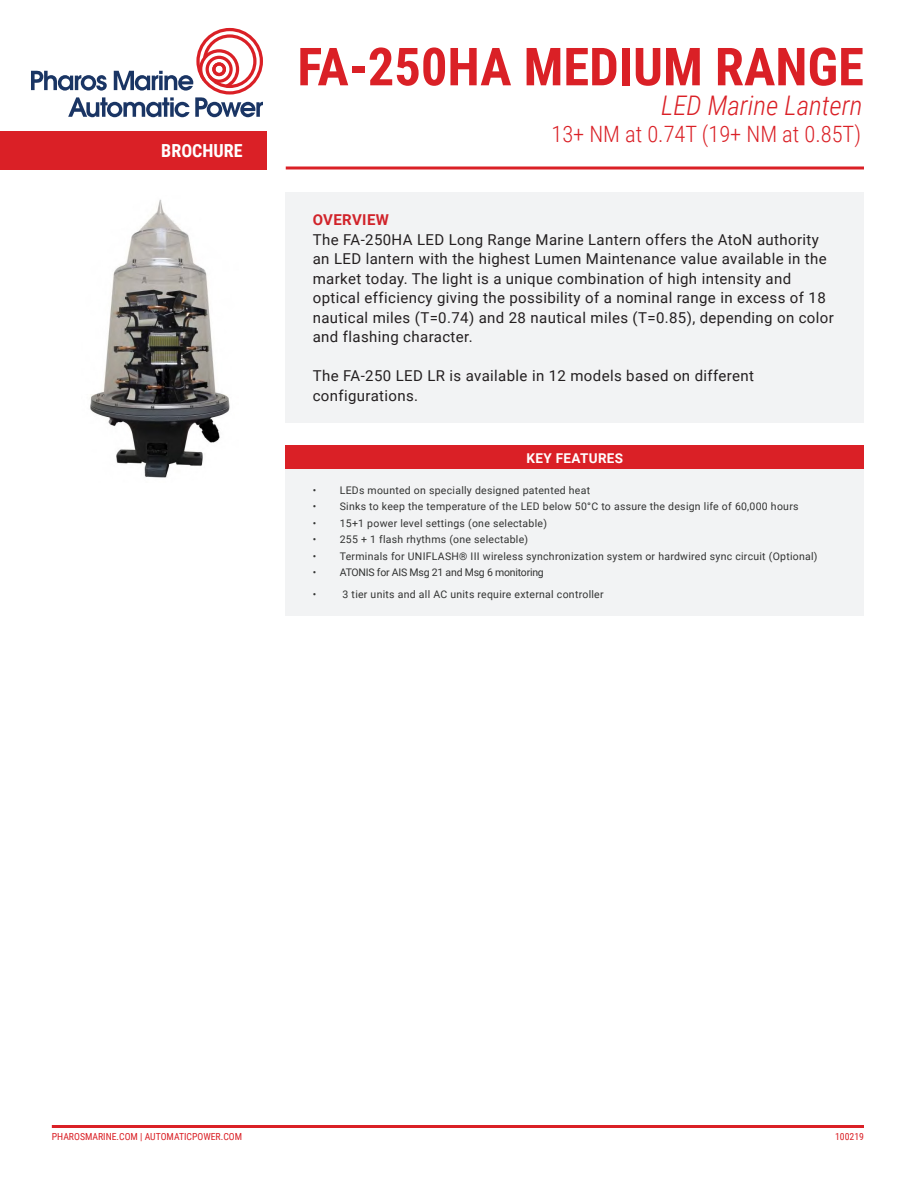
<style>
.page{position:relative;width:918px;height:1188px;background:#fff}
.page>*{position:absolute;margin:0;border:0;box-sizing:border-box;transform-origin:0 0}
.t1{font:700 52.5px "Roboto Condensed";color:#da2026}
.t2{font:italic 300 27px "Roboto Condensed";color:#da2026}
.t3{font:300 22.5px "Roboto Condensed";color:#da2026}
.t4{font:700 18px "Roboto Condensed";color:#fff}
.Overview{font:15px/19.5px "Roboto";letter-spacing:.025em;color:#231f20}
.Overview-2{font:700 15px "Roboto";letter-spacing:.025em;color:#d1232a}
.t5{font:700 13.5px "Roboto";letter-spacing:.025em;color:#fff}
.t6{font:10.5px "Roboto";letter-spacing:.025em;color:#323332}
.t7{font:10.5px "Roboto";letter-spacing:-.02em;color:#323332}
.t8{font:9.75px "Roboto Condensed";color:#da2026}
</style>
<div class="page">
<div style="left:0;top:131px;width:267px;height:39px;background:#da2026"></div>
<svg style="left:286px;top:166px;width:578px;height:4px;background:#e3575c"></svg>
<svg style="left:31px;top:28px;width:232px;height:89px"></svg>
<hr style="left:52px;top:1125px;width:812px;height:3px;background:#da2026">
<img style="left:90px;top:199px;width:140px;height:279px">
<div style="left:286px;top:193px;width:578px;height:230px;background:#f2f3f4"></div>
<div style="left:286px;top:445px;width:578px;height:25px;background:#da2026"></div>
<div style="left:286px;top:469px;width:578px;height:147px;background:#f2f3f4"></div>
<p class="t4" style="left:161px;top:138px;width:83px">BROCHURE</p>
<p class="t1" style="left:297px;top:30px;width:568px">FA-250HA MEDIUM RANGE</p>
<p class="t2" style="left:661px;top:86px;width:203px">LED Marine Lantern</p>
<p class="t3" style="left:551px;top:118px;width:311px">13+ NM at 0.74T (19+ NM at 0.85T)</p>
<p class="Overview-2" style="left:313px;top:209px;width:78px">OVERVIEW</p>
<p class="Overview" style="left:313px;top:229px;width:516px">The FA‐250HA LED Long Range Marine Lantern offers the AtoN authority an LED lantern with the highest Lumen Maintenance value available in the market today. The light is a unique combination of high intensity and</p>
<p class="Overview" style="left:313px;top:287px;width:523px">optical efficiency giving the possibility of a nominal range in excess of 18 nautical miles (T=0.74) and 28 nautical miles (T=0.85), depending on color and flashing character.</p>
<p class="Overview" style="left:313px;top:365px;width:443px">The FA‐250 LED LR is available in 12 models based on different configurations.</p>
<p class="t5" style="left:527px;top:448px;width:98px">KEY FEATURES</p>
<p class="t6" style="left:313px;top:483px;width:279px">• LEDs mounted on specially designed patented heat</p>
<p class="t6" style="left:313px;top:499px;width:487px">• Sinks to keep the temperature of the LED below 50°C to assure the design life of 60,000 hours</p>
<p class="t6" style="left:313px;top:516px;width:236px">• 15+1 power level settings (one selectable)</p>
<p class="t6" style="left:313px;top:532px;width:217px">• 255 + 1 flash rhythms (one selectable)</p>
<p class="t6" style="left:313px;top:549px;width:506px">• Terminals for UNIFLASH® III wireless synchronization system or hardwired sync circuit (Optional)</p>
<p class="t7" style="left:313px;top:565px;width:233px">• ATONIS for AIS Msg 21 and Msg 6 monitoring</p>
<p class="t6" style="left:313px;top:587px;width:5px">•</p>
<p class="t6" style="left:343px;top:587px;width:263px">3 tier units and all AC units require external controller</p>
<p class="t8" style="left:52px;top:1130px;width:192px">PHAROSMARINE.COM | AUTOMATICPOWER.COM</p>
<p class="t8" style="left:835px;top:1130px;width:30px">100219</p>
</div>
